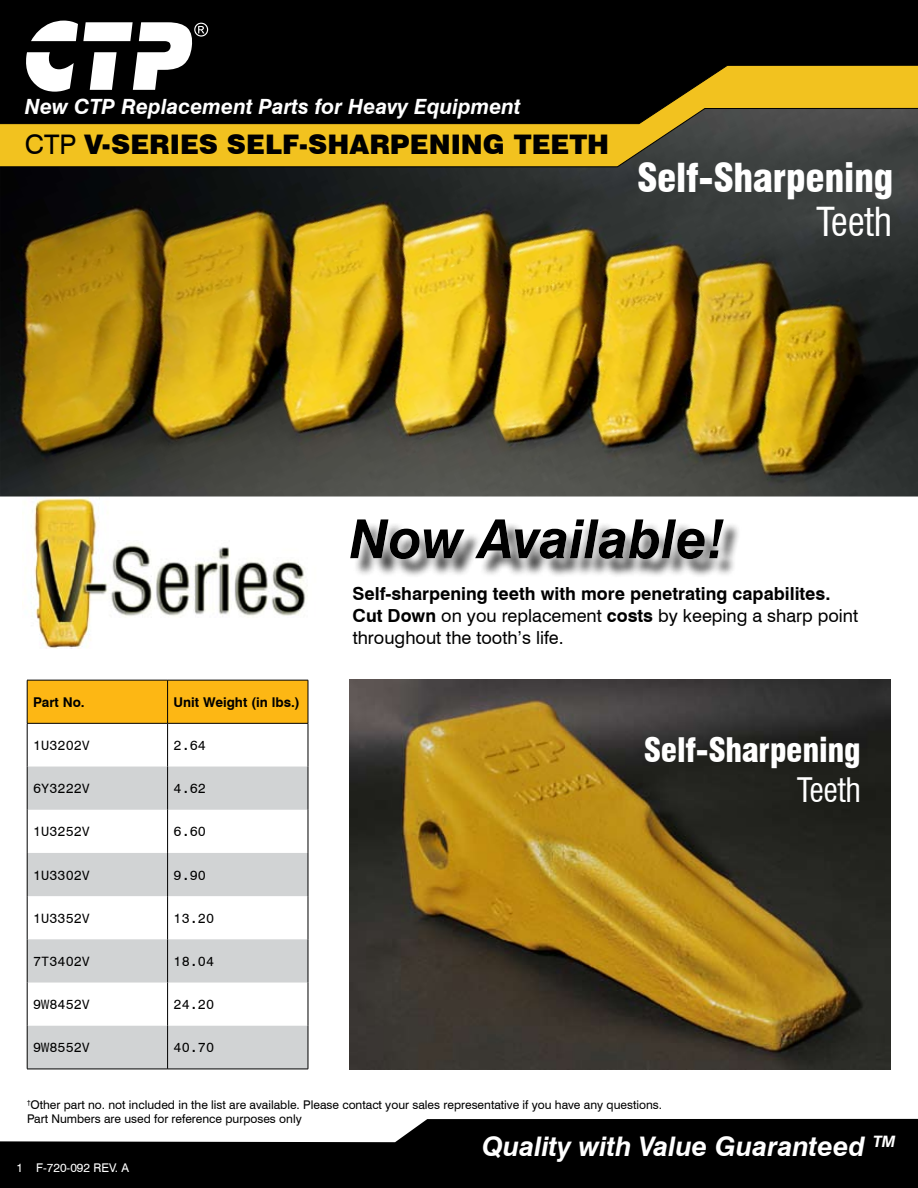
<style>
.page{position:relative;width:918px;height:1188px;background:#fff}
.page>*{position:absolute;margin:0;border:0;box-sizing:border-box;transform-origin:0 0}
.t1{font:900 condensed 39px "Swiss 721 BT";letter-spacing:-.01em;color:#fff}
.t2{font:condensed 39px "Swiss 721 BT";letter-spacing:-.01em;color:#fff}
.t3{font:900 condensed 33px "Swiss 721 BT";letter-spacing:-.01em;color:#fff}
.t4{font:condensed 33px "Swiss 721 BT";letter-spacing:-.01em;color:#fff}
.t5{font:900 27px "Swiss 721 BT";color:#000}
.t6{font:italic 700 27px "Swiss 721 BT";color:#fff}
.t7{font:italic 700 21px "Swiss 721 BT";color:#fff}
.t8{font:700 18px/21.6px "Swiss 721 BT";color:#000}
.t9{font:13.5px "Monospace 821 BT";color:#000}
.t10{font:700 13.5px "Swiss 721 BT";color:#000}
.t11{font:12px/14.4px "Swiss 721 BT";color:#000}
.t12{font:12px "Swiss 721 BT";color:#fff}
.s1{font-weight:400}
</style>
<div class="page">
<img style="left:0;top:167px;width:918px;height:330px">
<div style="left:0;top:0;width:918px;height:65px;background:#000"></div>
<svg style="left:0;top:65px;width:918px;height:102px;background:#715d18"></svg>
<svg style="left:26px;top:21px;width:182px;height:71px"></svg>
<svg style="left:0;top:1119px;width:918px;height:69px;background:#252525"></svg>
<div style="left:28px;top:681px;width:280px;height:42px;background:#fdb714"></div>
<svg style="left:28px;top:767px;width:280px;height:302px;fill:#d1d3d4"></svg>
<hr style="left:27px;top:724px;width:1px;height:43px;background:#000">
<hr style="left:167px;top:724px;width:1px;height:43px;background:#000">
<hr style="left:308px;top:724px;width:1px;height:43px;background:#000">
<hr style="left:27px;top:767px;width:1px;height:43px;background:#000">
<hr style="left:167px;top:767px;width:1px;height:43px;background:#000">
<hr style="left:308px;top:767px;width:1px;height:43px;background:#000">
<hr style="left:27px;top:810px;width:1px;height:43px;background:#000">
<hr style="left:167px;top:810px;width:1px;height:43px;background:#000">
<hr style="left:308px;top:810px;width:1px;height:43px;background:#000">
<hr style="left:27px;top:853px;width:1px;height:43px;background:#000">
<hr style="left:167px;top:853px;width:1px;height:43px;background:#000">
<hr style="left:308px;top:853px;width:1px;height:43px;background:#000">
<hr style="left:27px;top:896px;width:1px;height:43px;background:#000">
<hr style="left:167px;top:896px;width:1px;height:43px;background:#000">
<hr style="left:308px;top:896px;width:1px;height:43px;background:#000">
<hr style="left:27px;top:939px;width:1px;height:44px;background:#000">
<hr style="left:167px;top:939px;width:1px;height:44px;background:#000">
<hr style="left:308px;top:939px;width:1px;height:44px;background:#000">
<hr style="left:27px;top:983px;width:1px;height:43px;background:#000">
<hr style="left:167px;top:983px;width:1px;height:43px;background:#000">
<hr style="left:308px;top:983px;width:1px;height:43px;background:#000">
<hr style="left:27px;top:680px;width:141px;height:1px;background:#000">
<hr style="left:27px;top:680px;width:1px;height:43px;background:#000">
<hr style="left:168px;top:680px;width:140px;height:1px;background:#000">
<hr style="left:167px;top:680px;width:1px;height:43px;background:#000">
<hr style="left:308px;top:680px;width:1px;height:43px;background:#000">
<hr style="left:27px;top:723px;width:141px;height:1px;background:#000">
<hr style="left:168px;top:723px;width:140px;height:1px;background:#000">
<hr style="left:27px;top:1026px;width:1px;height:43px;background:#000">
<hr style="left:167px;top:1026px;width:1px;height:43px;background:#000">
<hr style="left:308px;top:1026px;width:1px;height:43px;background:#000">
<hr style="left:27px;top:1069px;width:141px;height:1px;background:#000">
<hr style="left:168px;top:1069px;width:140px;height:1px;background:#000">
<img style="left:34px;top:498px;width:272px;height:151px">
<img style="left:350px;top:680px;width:541px;height:389px">
<div style="left:340px;top:505px;width:566px;height:68px;background:#000;opacity:.75"></div>
<h3 class="t7" style="left:25px;top:94px;width:498px">New CTP Replacement Parts for Heavy Equipment</h3>
<h3 class="t5" style="left:25px;top:128px;width:586px"><span class="s1">CTP</span> V-SERIES SELF-SHARPENING TEETH</h3>
<h1 class="t1" style="left:637px;top:154px;width:258px">Self-Sharpening</h1>
<h1 class="t2" style="left:816px;top:199px;width:78px">Teeth</h1>
<p class="t10" style="left:33px;top:694px;width:53px">Part No.</p>
<p class="t10" style="left:174px;top:694px;width:128px">Unit Weight (in lbs.)</p>
<p class="t9" style="left:33px;top:737px;width:58px">1U3202V</p>
<p class="t9" style="left:174px;top:737px;width:34px">2.64</p>
<p class="t9" style="left:33px;top:780px;width:58px">6Y3222V</p>
<p class="t9" style="left:174px;top:780px;width:34px">4.62</p>
<p class="t9" style="left:33px;top:823px;width:58px">1U3252V</p>
<p class="t9" style="left:174px;top:823px;width:34px">6.60</p>
<p class="t9" style="left:33px;top:867px;width:58px">1U3302V</p>
<p class="t9" style="left:174px;top:867px;width:34px">9.90</p>
<p class="t9" style="left:33px;top:910px;width:58px">1U3352V</p>
<p class="t9" style="left:174px;top:910px;width:42px">13.20</p>
<p class="t9" style="left:33px;top:953px;width:58px">7T3402V</p>
<p class="t9" style="left:174px;top:953px;width:42px">18.04</p>
<p class="t9" style="left:33px;top:996px;width:58px">9W8452V</p>
<p class="t9" style="left:174px;top:996px;width:42px">24.20</p>
<p class="t9" style="left:33px;top:1039px;width:58px">9W8552V</p>
<p class="t9" style="left:174px;top:1039px;width:42px">40.70</p>
<h3 class="t8" style="left:353px;top:583px;width:507px">Self-sharpening teeth with more penetrating capabilites.<br>Cut Down <span class="s1">on you replacement</span> costs <span class="s1">by keeping a sharp point throughout the tooth’s life.</span></h3>
<h2 class="t3" style="left:644px;top:731px;width:219px">Self-Sharpening</h2>
<h2 class="t4" style="left:797px;top:771px;width:66px">Teeth</h2>
<p class="t11" style="left:27px;top:1097px;width:637px"><sup>†</sup>Other part no. not included in the list are available. Please contact your sales representative if you have any questions.<br>Part Numbers are used for reference purposes only</p>
<p class="t12" style="left:17px;top:1161px;width:114px">1 F-720-092 REV. A</p>
<h3 class="t6" style="left:482px;top:1130px;width:415px">Quality with Value Guaranteed <sup>TM</sup></h3>
</div>
